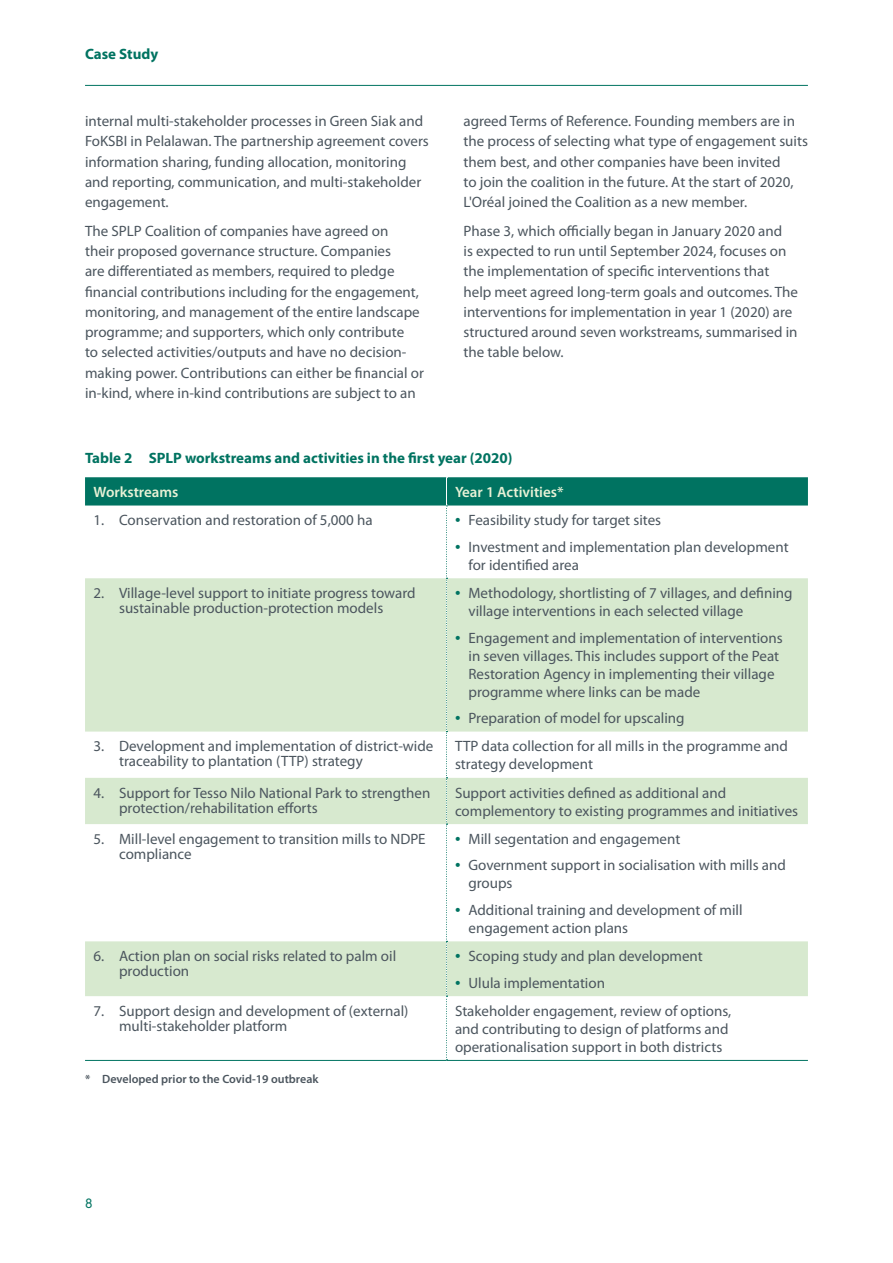
<style>
.page{position:relative;width:893px;height:1263px;background:#fff}
.page>*{position:absolute;margin:0;border:0;box-sizing:border-box;transform-origin:0 0}
.Main_Text{font:15px/20.2px "Myriad Pro";color:#4b555e}
.Table_text__numbered{font:15px/15px "Myriad Pro";color:#4b555e}
.Table_text{font:15px/18px "Myriad Pro";color:#4b555e}
.Table_Heading{font:700 15px "Myriad Pro";color:#007361}
.Table_header_row{font:600 15px "Myriad Pro";color:#e8f1d6}
.t1{font:13.5px "Europa";color:#007361}
.Footnote_Reference_T{font:600 12px "Myriad Pro";color:#4b555e}
.s1{font-size:19.5px;color:#007361}
</style>
<div class="page">
<hr style="left:85px;top:85px;width:723px;height:1px;background:#007361">
<svg style="left:85px;top:477px;width:723px;height:583px"></svg>
<hr style="left:85px;top:1060px;width:361px;height:1px;background:#007361">
<hr style="left:446px;top:1060px;width:362px;height:1px;background:#007361">
<p class="Table_Heading" style="left:85px;top:46px;width:75px">Case Study</p>
<p class="Main_Text" style="left:85px;top:111px;width:345px">internal multi-stakeholder processes in Green Siak and FoKSBI in Pelalawan. The partnership agreement covers information sharing, funding allocation, monitoring and reporting, communication, and multi-stakeholder engagement.</p>
<p class="Main_Text" style="left:85px;top:220px;width:340px">The SPLP Coalition of companies have agreed on<br>their proposed governance structure. Companies<br>are differentiated as members, required to pledge financial contributions including for the engagement, monitoring, and management of the entire landscape programme; and supporters, which only contribute<br>to selected activities/outputs and have no decision&shy;making power. Contributions can either be financial or in-kind, where in-kind contributions are subject to an</p>
<p class="Main_Text" style="left:463px;top:111px;width:346px">agreed Terms of Reference. Founding members are in the process of selecting what type of engagement suits them best, and other companies have been invited<br>to join the coalition in the future. At the start of 2020, L'Oréal joined the Coalition as a new member.</p>
<p class="Main_Text" style="left:463px;top:220px;width:336px">Phase 3, which officially began in January 2020 and<br>is expected to run until September 2024, focuses on the implementation of specific interventions that help meet agreed long-term goals and outcomes. The interventions for implementation in year 1 (2020) are structured around seven workstreams, summarised in the table below.</p>
<p class="Table_Heading" style="left:85px;top:449px;width:429px">Table 2 SPLP workstreams and activities in the first year (2020)</p>
<p class="Table_header_row" style="left:94px;top:482px;width:86px">Workstreams</p>
<p class="Table_header_row" style="left:455px;top:482px;width:110px">Year 1 Activities*</p>
<p class="Table_text__numbered" style="left:94px;top:512px;width:281px">1. Conservation and restoration of 5,000 ha</p>
<p class="Main_Text" style="left:455px;top:510px;width:208px"><span class="s1">•</span> Feasibility study for target sites</p>
<p class="Main_Text" style="left:468px;top:537px;width:322px;line-height:18px;text-indent:-14px"><span class="s1">•</span> Investment and implementation plan development for identified area</p>
<p class="Table_text__numbered" style="left:94px;top:585px;width:324px;text-align:center">2. Village-level support to initiate progress toward sustainable production-protection models</p>
<p class="Main_Text" style="left:468px;top:584px;width:326px;line-height:18px;text-indent:-14px"><span class="s1">•</span> Methodology, shortlisting of 7 villages, and defining village interventions in each selected village</p>
<p class="Main_Text" style="left:468px;top:628px;width:316px;line-height:18px;text-indent:-14px"><span class="s1">•</span> Engagement and implementation of interventions in seven villages. This includes support of the Peat Restoration Agency in implementing their village programme where links can be made</p>
<p class="Main_Text" style="left:455px;top:708px;width:231px"><span class="s1">•</span> Preparation of model for upscaling</p>
<p class="Table_text__numbered" style="left:119px;top:738px;width:316px;text-indent:-26px">3. Development and implementation of district-wide traceability to plantation (TTP) strategy</p>
<p class="Table_text" style="left:455px;top:737px;width:335px">TTP data collection for all mills in the programme and strategy development</p>
<p class="Table_text__numbered" style="left:119px;top:785px;width:313px;text-indent:-26px">4. Support for Tesso Nilo National Park to strengthen protection/rehabilitation efforts</p>
<p class="Table_text" style="left:455px;top:783px;width:345px">Support activities defined as additional and complementory to existing programmes and initiatives</p>
<p class="Table_text__numbered" style="left:119px;top:831px;width:308px;text-indent:-26px">5. Mill-level engagement to transition mills to NDPE compliance</p>
<p class="Main_Text" style="left:455px;top:828px;width:227px"><span class="s1">•</span> Mill segentation and engagement</p>
<p class="Main_Text" style="left:468px;top:856px;width:319px;line-height:18px;text-indent:-14px"><span class="s1">•</span> Government support in socialisation with mills and groups</p>
<p class="Main_Text" style="left:468px;top:901px;width:276px;line-height:18px;text-indent:-14px"><span class="s1">•</span> Additional training and development of mill engagement action plans</p>
<p class="Table_text__numbered" style="left:119px;top:948px;width:279px;text-indent:-26px">6. Action plan on social risks related to palm oil production</p>
<p class="Main_Text" style="left:455px;top:946px;width:249px"><span class="s1">•</span> Scoping study and plan development</p>
<p class="Main_Text" style="left:455px;top:972px;width:152px"><span class="s1">•</span> Ulula implementation</p>
<p class="Table_text__numbered" style="left:119px;top:1003px;width:291px;text-indent:-26px">7. Support design and development of (external) multi-stakeholder platform</p>
<p class="Table_text" style="left:455px;top:1002px;width:278px">Stakeholder engagement, review of options, and contributing to design of platforms and operationalisation support in both districts</p>
<p class="Footnote_Reference_T" style="left:85px;top:1071px;width:235px">* Developed prior to the Covid-19 outbreak</p>
<p class="t1" style="left:85px;top:1195px;width:9px">8</p>
</div>
